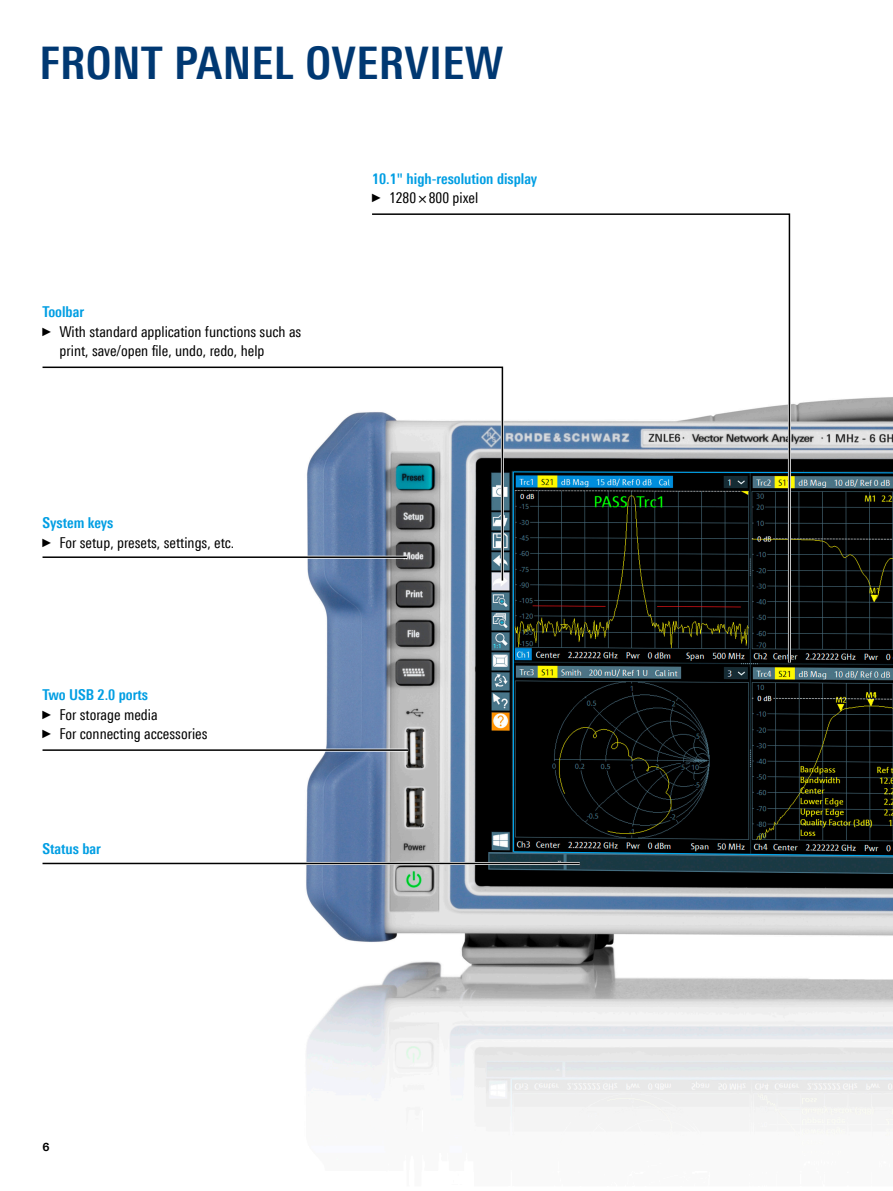
<style>
.page{position:relative;width:893px;height:1191px;background:#fff}
.page>*{position:absolute;margin:0;border:0;box-sizing:border-box;transform-origin:0 0}
.Seiten_Headline_30Pt{font:700 45px "Linotype Univers 620 Cn";letter-spacing:.01em;color:#003872}
.t1{font:15px/19.5px "Linotype Univers 420 Cn";color:#000}
._10_pt_cond_Uebersch{font:700 15px "Linotype Univers 620 Cn";color:#009ee3}
.t2{font:700 11.25px "Linotype Univers 630";color:#000}
.s1{font-family:"Arial Narrow";font-size:12px}
</style>
<div class="page">
<img style="left:306px;top:397px;width:587px;height:739px">
<svg style="left:371px;top:213px;width:420px;height:451px"></svg>
<svg style="left:42px;top:366px;width:462px;height:216px"></svg>
<hr style="left:43px;top:748px;width:365px;height:3px;background:#fff">
<hr style="left:43px;top:749px;width:365px;height:2px;background:#000">
<hr style="left:43px;top:862px;width:537px;height:3px;background:#fff">
<hr style="left:43px;top:862px;width:537px;height:2px;background:#000">
<hr style="left:43px;top:556px;width:364px;height:3px;background:#fff">
<hr style="left:43px;top:556px;width:364px;height:2px;background:#000">
<p class="Seiten_Headline_30Pt" style="left:40px;top:36px;width:465px">FRONT PANEL OVERVIEW</p>
<p class="_10_pt_cond_Uebersch" style="left:43px;top:303px;width:43px">Toolbar</p>
<p class="t1" style="left:60px;top:321px;width:243px;text-indent:-17px"><span class="s1">►</span> With standard application functions such as print, save/open file, undo, redo, help</p>
<p class="_10_pt_cond_Uebersch" style="left:43px;top:514px;width:72px">System keys</p>
<p class="t1" style="left:43px;top:532px;width:193px"><span class="s1">►</span> For setup, presets, settings, etc.</p>
<p class="_10_pt_cond_Uebersch" style="left:43px;top:686px;width:107px">Two USB 2.0 ports</p>
<p class="t1" style="left:43px;top:704px;width:117px"><span class="s1">►</span> For storage media</p>
<p class="t1" style="left:43px;top:724px;width:166px"><span class="s1">►</span> For connecting accessories</p>
<p class="_10_pt_cond_Uebersch" style="left:43px;top:839px;width:60px">Status bar</p>
<p class="_10_pt_cond_Uebersch" style="left:372px;top:169px;width:167px">10.1" high-resolution display</p>
<p class="t1" style="left:372px;top:188px;width:108px"><span class="s1">►</span> 1280×800 pixel</p>
<p class="t2" style="left:43px;top:1139px;width:9px">6</p>
</div>
